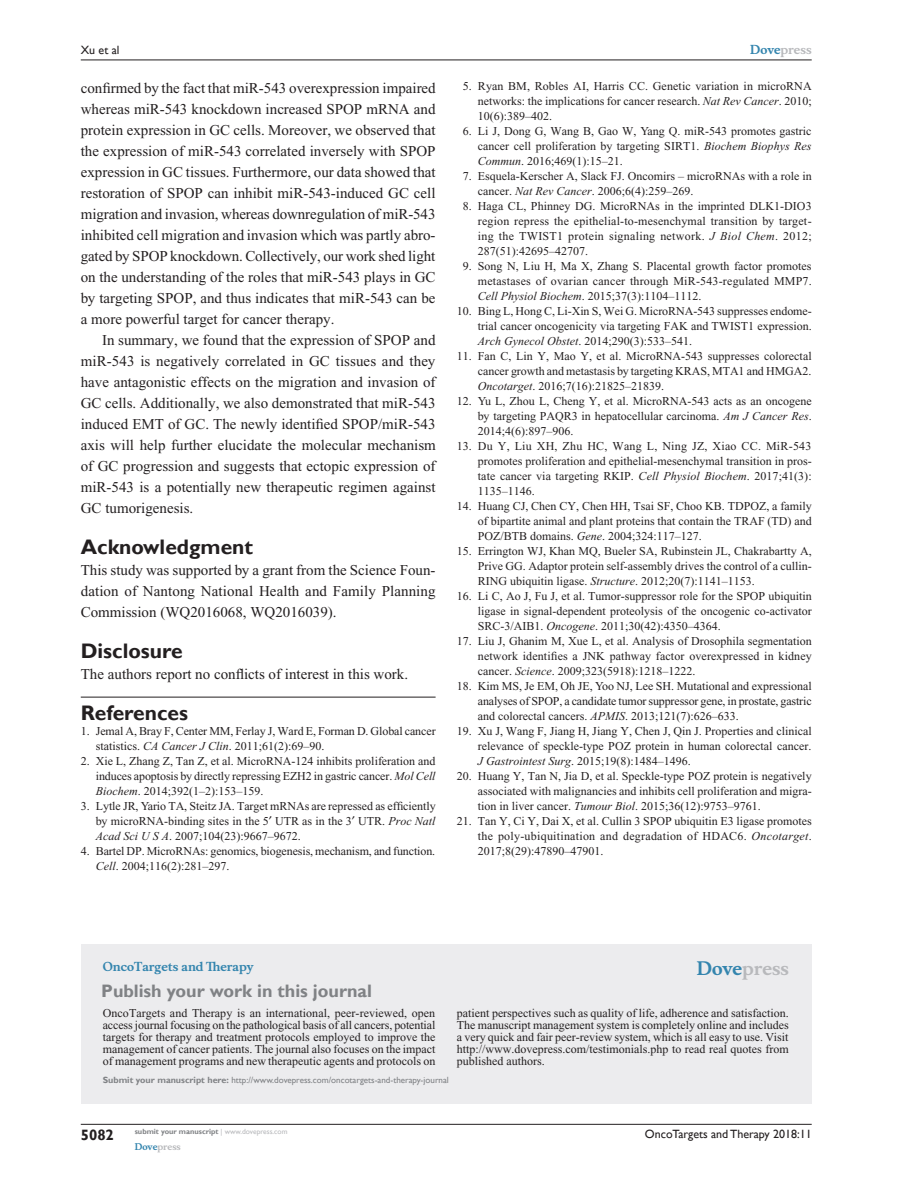
<style>
.page{position:relative;width:918px;height:1188px;background:#fff}
.page>*{position:absolute;margin:0;border:0;box-sizing:border-box;transform-origin:0 0}
.RefH{font:700 21px "Gill Sans";color:#231f20}
.PromBx-H1{font:700 18px "Gill Sans";color:#808285}
.PromBx-Brand{font:700 18px "Musee";color:#b8b9bc}
.Tx{font:15px/21px "Times New Roman";color:#231f20;text-align:justify}
.TxF{font:15px/21px "Times New Roman";color:#231f20;text-align:justify}
.t1{font:700 15px "Gill Sans";color:#231f20}
.RefNL2{font:12px/15px "Times New Roman";color:#231f20;text-align:justify}
.PromBx-Tx{font:12px/12px "Times New Roman";color:#231f20;text-align:justify}
.RefNL1{font:12px/15px "Times New Roman";letter-spacing:-.01em;color:#231f20}
.t2{font:12px "Gill Sans";color:#231f20}
.PromBx-JrnlName{font:700 12px "Musee";color:#3485ae}
.t3{font:700 12px "Musee";color:#b8b9bc}
.PromBx-SubmitMssWebA{font:9px "Gill Sans";color:#808285}
.t4{font:700 9px "Musee";color:#b8b9bc}
.t5{font:700 7.5px "Gill Sans";color:#808285}
.s1{font-style:italic}
.s2{color:#3485ae}
.s3{font-weight:700}
.s4{font-weight:400;color:#b8b9bc}
</style>
<div class="page">
<div style="left:81px;top:944px;width:731px;height:159px;background:#ececee"></div>
<hr style="left:81px;top:1124px;width:731px;height:1px;background:#231f20">
<hr style="left:81px;top:60px;width:731px;height:1px;background:#231f20">
<hr style="left:81px;top:697px;width:355px;height:1px;background:#231f20">
<p class="t2" style="left:81px;top:43px;width:40px">Xu et al</p>
<p class="Tx" style="left:81px;top:77px;width:357px">confirmed by the fact that miR-543 overexpression impaired whereas miR-543 knockdown increased SPOP mRNA and protein expression in GC cells. Moreover, we observed that the expression of miR-543 correlated inversely with SPOP expression in GC tissues. Furthermore, our data showed that restoration of SPOP can inhibit miR-543-induced GC cell migration and invasion, whereas downregulation of miR-543 inhibited cell migration and invasion which was partly abro&shy;gated by SPOP knockdown. Collectively, our work shed light on the understanding of the roles that miR-543 plays in GC by targeting SPOP, and thus indicates that miR-543 can be a more powerful target for cancer therapy.</p>
<p class="Tx" style="left:81px;top:329px;width:357px;text-indent:21px">In summary, we found that the expression of SPOP and miR-543 is negatively correlated in GC tissues and they have antagonistic effects on the migration and invasion of GC cells. Additionally, we also demonstrated that miR-543 induced EMT of GC. The newly identified SPOP/miR-543 axis will help further elucidate the molecular mechanism of GC progression and suggests that ectopic expression of miR-543 is a potentially new therapeutic regimen against GC tumorigenesis.</p>
<h1 class="RefH" style="left:81px;top:534px;width:174px">Acknowledgment</h1>
<p class="TxF" style="left:81px;top:559px;width:356px">This study was supported by a grant from the Science Foun&shy;dation of Nantong National Health and Family Planning Commission (WQ2016068, WQ2016039).</p>
<h1 class="RefH" style="left:81px;top:638px;width:103px">Disclosure</h1>
<p class="TxF" style="left:81px;top:663px;width:329px">The authors report no conflicts of interest in this work.</p>
<p class="RefH" style="left:81px;top:700px;width:109px">References</p>
<p class="RefNL1" style="left:96px;top:724px;width:341px;text-indent:-15px">1. Jemal A, Bray F, Center MM, Ferlay J, Ward E, Forman D. Global cancer statistics. <span class="s1">CA Cancer J Clin</span>. 2011;61(2):69–90.</p>
<p class="RefNL1" style="left:96px;top:754px;width:341px;text-align:justify;text-indent:-15px">2. Xie L, Zhang Z, Tan Z, et al. MicroRNA-124 inhibits proliferation and induces apoptosis by directly repressing EZH2 in gastric cancer. <span class="s1">Mol Cell Biochem</span>. 2014;392(1–2):153–159.</p>
<p class="RefNL1" style="left:96px;top:799px;width:341px;text-align:justify;text-indent:-15px">3. Lytle JR, Yario TA, Steitz JA. Target mRNAs are repressed as efficiently by microRNA-binding sites in the 5 UTR as in the 3 UTR. <span class="s1">Proc Natl Acad Sci U S A</span>. 2007;104(23):9667–9672.</p>
<p class="RefNL1" style="left:96px;top:844px;width:341px;text-indent:-15px">4. Bartel DP. MicroRNAs: genomics, biogenesis, mechanism, and function.<br><span class="s1">Cell</span>. 2004;116(2):281–297.</p>
<p class="t3" style="left:750px;top:43px;width:63px"><span class="s2">Dove</span>press</p>
<p class="RefNL2" style="left:478px;top:79px;width:335px;text-indent:-15px">5. Ryan BM, Robles AI, Harris CC. Genetic variation in microRNA networks: the implications for cancer research. <span class="s1">Nat Rev Cancer</span>. 2010; 10(6):389–402.</p>
<p class="RefNL2" style="left:478px;top:124px;width:335px;text-indent:-15px">6. Li J, Dong G, Wang B, Gao W, Yang Q. miR-543 promotes gastric cancer cell proliferation by targeting SIRT1. <span class="s1">Biochem Biophys Res Commun</span>. 2016;469(1):15–21.</p>
<p class="RefNL2" style="left:478px;top:169px;width:335px;text-indent:-15px">7. Esquela-Kerscher A, Slack FJ. Oncomirs – microRNAs with a role in cancer. <span class="s1">Nat Rev Cancer</span>. 2006;6(4):259–269.</p>
<p class="RefNL2" style="left:478px;top:199px;width:335px;text-indent:-15px">8. Haga CL, Phinney DG. MicroRNAs in the imprinted DLK1-DIO3 region repress the epithelial-to-mesenchymal transition by target&shy;ing the TWIST1 protein signaling network. <span class="s1">J Biol Chem</span>. 2012; 287(51):42695–42707.</p>
<p class="RefNL2" style="left:478px;top:259px;width:335px;text-indent:-15px">9. Song N, Liu H, Ma X, Zhang S. Placental growth factor promotes metastases of ovarian cancer through MiR-543-regulated MMP7.<br><span class="s1">Cell Physiol Biochem</span>. 2015;37(3):1104–1112.</p>
<p class="RefNL2" style="left:478px;top:304px;width:335px;text-indent:-21px">10. Bing L, Hong C, Li-Xin S, Wei G. MicroRNA-543 suppresses endome&shy;trial cancer oncogenicity via targeting FAK and TWIST1 expression.<br><span class="s1">Arch Gynecol Obstet</span>. 2014;290(3):533–541.</p>
<p class="RefNL2" style="left:478px;top:349px;width:335px;text-indent:-21px">11. Fan C, Lin Y, Mao Y, et al. MicroRNA-543 suppresses colorectal cancer growth and metastasis by targeting KRAS, MTA1 and HMGA2.<br><span class="s1">Oncotarget</span>. 2016;7(16):21825–21839.</p>
<p class="RefNL2" style="left:478px;top:394px;width:335px;text-indent:-21px">12. Yu L, Zhou L, Cheng Y, et al. MicroRNA-543 acts as an oncogene by targeting PAQR3 in hepatocellular carcinoma. <span class="s1">Am J Cancer Res</span>.<br>2014;4(6):897–906.</p>
<p class="RefNL2" style="left:478px;top:439px;width:335px;text-indent:-21px">13. Du Y, Liu XH, Zhu HC, Wang L, Ning JZ, Xiao CC. MiR-543 promotes proliferation and epithelial-mesenchymal transition in pros&shy;tate cancer via targeting RKIP. <span class="s1">Cell Physiol Biochem</span>. 2017;41(3):<br>1135–1146.</p>
<p class="RefNL2" style="left:478px;top:499px;width:335px;text-indent:-21px">14. Huang CJ, Chen CY, Chen HH, Tsai SF, Choo KB. TDPOZ, a family of bipartite animal and plant proteins that contain the TRAF (TD) and POZ/BTB domains. <span class="s1">Gene</span>. 2004;324:117–127.</p>
<p class="RefNL2" style="left:478px;top:544px;width:335px;text-indent:-21px">15. Errington WJ, Khan MQ, Bueler SA, Rubinstein JL, Chakrabartty A, Prive GG. Adaptor protein self-assembly drives the control of a cullin-RING ubiquitin ligase. <span class="s1">Structure</span>. 2012;20(7):1141–1153.</p>
<p class="RefNL2" style="left:478px;top:589px;width:335px;text-indent:-21px">16. Li C, Ao J, Fu J, et al. Tumor-suppressor role for the SPOP ubiquitin ligase in signal-dependent proteolysis of the oncogenic co-activator SRC-3/AIB1. <span class="s1">Oncogene</span>. 2011;30(42):4350–4364.</p>
<p class="RefNL2" style="left:478px;top:634px;width:335px;text-indent:-21px">17. Liu J, Ghanim M, Xue L, et al. Analysis of Drosophila segmentation network identifies a JNK pathway factor overexpressed in kidney cancer. <span class="s1">Science</span>. 2009;323(5918):1218–1222.</p>
<p class="RefNL2" style="left:478px;top:679px;width:335px;text-indent:-21px">18. Kim MS, Je EM, Oh JE, Yoo NJ, Lee SH. Mutational and expressional analyses of SPOP, a candidate tumor suppressor gene, in prostate, gastric and colorectal cancers. <span class="s1">APMIS</span>. 2013;121(7):626–633.</p>
<p class="RefNL2" style="left:478px;top:724px;width:335px;text-indent:-21px">19. Xu J, Wang F, Jiang H, Jiang Y, Chen J, Qin J. Properties and clinical relevance of speckle-type POZ protein in human colorectal cancer.<br><span class="s1">J Gastrointest Surg</span>. 2015;19(8):1484–1496.</p>
<p class="RefNL2" style="left:478px;top:769px;width:335px;text-indent:-21px">20. Huang Y, Tan N, Jia D, et al. Speckle-type POZ protein is negatively associated with malignancies and inhibits cell proliferation and migra&shy;tion in liver cancer. <span class="s1">Tumour Biol</span>. 2015;36(12):9753–9761.</p>
<p class="RefNL2" style="left:478px;top:814px;width:335px;text-indent:-21px">21. Tan Y, Ci Y, Dai X, et al. Cullin 3 SPOP ubiquitin E3 ligase promotes the poly-ubiquitination and degradation of HDAC6. <span class="s1">Oncotarget</span>.<br>2017;8(29):47890–47901.</p>
<p class="PromBx-JrnlName" style="left:103px;top:959px;width:152px">OncoTargets and Therapy</p>
<p class="PromBx-H1" style="left:101px;top:980px;width:272px">Publish your work in this journal</p>
<p class="PromBx-Brand" style="left:697px;top:958px;width:94px"><span class="s2">Dove</span>press</p>
<p class="PromBx-Tx" style="left:103px;top:1007px;width:334px">OncoTargets and Therapy is an international, peer-reviewed, open access journal focusing on the pathological basis of all cancers, potential targets for therapy and treatment protocols employed to improve the management of cancer patients. The journal also focuses on the impact of management programs and new therapeutic agents and protocols on</p>
<p class="PromBx-Tx" style="left:457px;top:1007px;width:333px">patient perspectives such as quality of life, adherence and satisfaction.<br>The manuscript management system is completely online and includes a very quick and fair peer-review system, which is all easy to use. Visit http://www.dovepress.com/testimonials.php to read real quotes from published authors.</p>
<p class="PromBx-SubmitMssWebA" style="left:103px;top:1075px;width:348px"><span class="s3">Submit your manuscript here:</span> http://www.dovepress.com/oncotargets-and-therapy-journal</p>
<p class="t1" style="left:81px;top:1126px;width:35px">5082</p>
<p class="t5" style="left:135px;top:1127px;width:154px">submit your manuscript <span class="s4">| www.dovepress.com</span></p>
<p class="t4" style="left:135px;top:1141px;width:48px"><span class="s2">Dove</span>press</p>
<p class="t2" style="left:645px;top:1127px;width:168px">OncoTargets and Therapy 2018:11</p>
</div>
